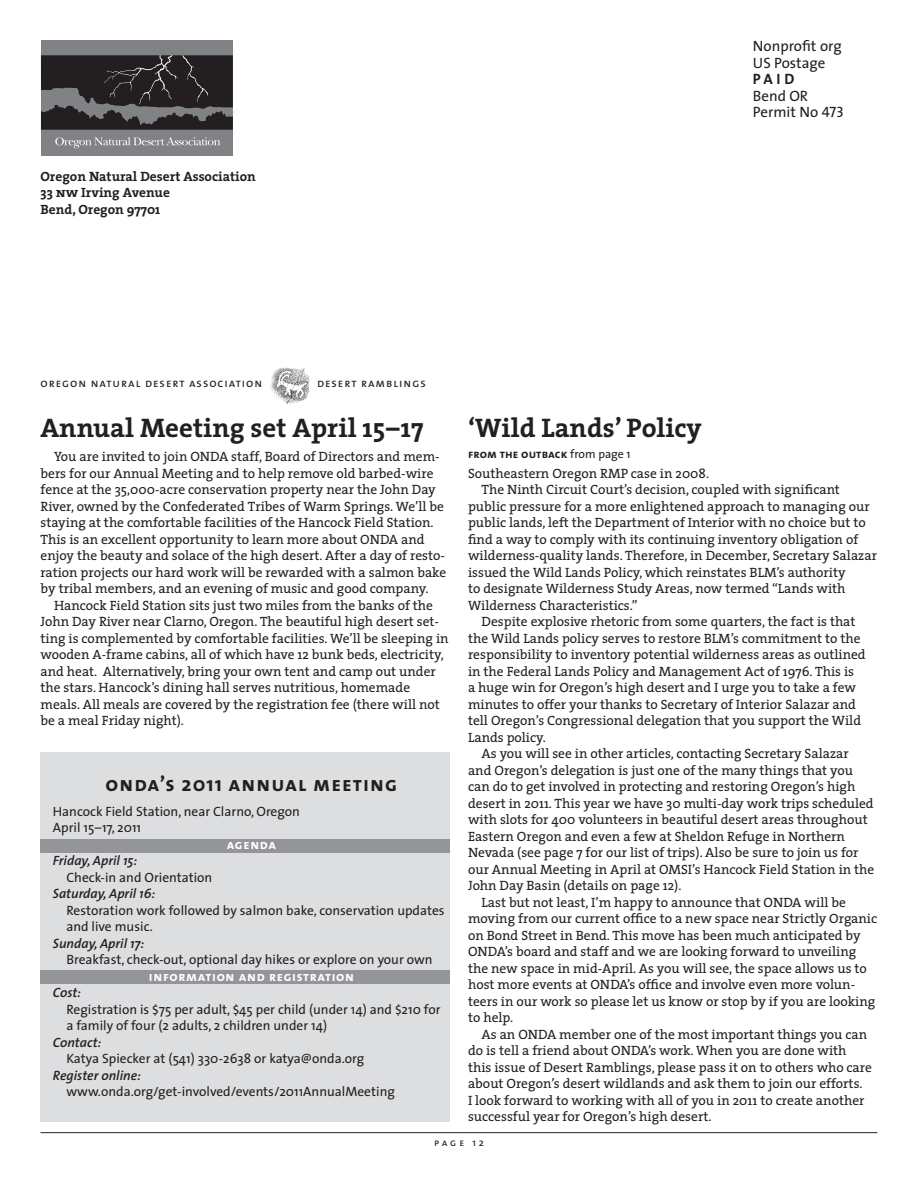
<style>
.page{position:relative;width:918px;height:1188px;background:#fff}
.page>*{position:absolute;margin:0;border:0;box-sizing:border-box;transform-origin:0 0}
.Headline_18{font:700 27px "The Serif";color:#231f20}
.new_text{font:21px "The Sans Bold Caps";letter-spacing:.05em;color:#231f20}
.t1{font:15px "The Sans";color:#231f20}
.t2{font:15px "The Sans Bold Caps";color:#231f20}
.new_text-2{font:13.5px/16.5px "The Serif";color:#231f20}
.new_text-3{font:13.5px/16.5px "The Sans";color:#231f20}
.new_text-4{font:italic 600 13.5px "The Sans";color:#231f20}
.t3{font:700 13.5px "The Serif";color:#231f20}
.new_text-5{font:13.5px "The Sans Bold Caps";letter-spacing:.05em;color:#fff}
.page_header{font:12px "The Sans Caps";letter-spacing:.08em;color:#231f20}
.jump_line{font:12px "The Sans Bold Caps";letter-spacing:.01em;color:#231f20}
.folio_line{font:10.5px "The Sans Caps";color:#231f20}
.s1{font-family:"The Serif Bold Caps";font-weight:400}
.s2{font-family:"The Sans Caps"}
.s3{font-family:"The Sans"}
.s4{font-family:"The Sans";font-weight:700}
</style>
<div class="page">
<img style="left:270px;top:367px;width:40px;height:37px">
<div style="left:41px;top:40px;width:192px;height:116px;background:#808285"></div>
<svg style="left:55px;top:137px;width:165px;height:11px"></svg>
<svg style="left:41px;top:55px;width:192px;height:75px"></svg>
<hr style="left:41px;top:1132px;width:836px;height:1px;background:#231f20">
<div style="left:41px;top:752px;width:409px;height:370px;background:#dddee0"></div>
<div style="left:41px;top:839px;width:409px;height:13px;background:#939598"></div>
<div style="left:41px;top:971px;width:409px;height:13px;background:#939598"></div>
<p class="t3" style="left:41px;top:165px;width:217px">Oregon Natural Desert Association</p>
<p class="t3" style="left:41px;top:181px;width:131px">33 <span class="s1">nw</span> Irving Avenue</p>
<p class="t3" style="left:41px;top:198px;width:121px">Bend, Oregon 97701</p>
<p class="page_header" style="left:41px;top:373px;width:223px">oregon natural desert association</p>
<p class="page_header" style="left:317px;top:373px;width:110px">desert ramblings</p>
<p class="t1" style="left:753px;top:34px;width:90px">Nonprofit org</p>
<p class="t1" style="left:753px;top:50px;width:74px">US Postage</p>
<p class="t2" style="left:753px;top:67px;width:43px">PAID</p>
<p class="t1" style="left:753px;top:83px;width:57px">Bend OR</p>
<p class="t1" style="left:753px;top:100px;width:93px">Permit No <span class="s2">473</span></p>
<p class="Headline_18" style="left:41px;top:405px;width:385px">Annual Meeting set April 15–17</p>
<p class="Headline_18" style="left:468px;top:405px;width:235px">‘Wild Lands’ Policy</p>
<p class="new_text-2" style="left:468px;top:465px;width:243px">Southeastern Oregon RMP case in 2008.</p>
<p class="new_text-2" style="left:468px;top:481px;width:410px;text-indent:14px">The Ninth Circuit Court’s decision, coupled with significant public pressure for a more enlightened approach to managing our public lands, left the Department of Interior with no choice but to find a way to comply with its continuing inventory obligation of wilderness-quality lands. Therefore, in December, Secretary Salazar issued the Wild Lands Policy, which reinstates BLM’s authority<br>to designate Wilderness Study Areas, now termed “Lands with Wilderness Characteristics.”</p>
<p class="new_text-2" style="left:468px;top:613px;width:399px;text-indent:14px">Despite explosive rhetoric from some quarters, the fact is that the Wild Lands policy serves to restore BLM’s commitment to the responsibility to inventory potential wilderness areas as outlined in the Federal Lands Policy and Management Act of 1976. This is<br>a huge win for Oregon’s high desert and I urge you to take a few minutes to offer your thanks to Secretary of Interior Salazar and tell Oregon’s Congressional delegation that you support the Wild Lands policy.</p>
<p class="new_text-2" style="left:468px;top:745px;width:408px;text-indent:14px">As you will see in other articles, contacting Secretary Salazar and Oregon’s delegation is just one of the many things that you can do to get involved in protecting and restoring Oregon’s high desert in 2011. This year we have 30 multi-day work trips scheduled with slots for 400 volunteers in beautiful desert areas throughout Eastern Oregon and even a few at Sheldon Refuge in Northern Nevada (see page 7 for our list of trips). Also be sure to join us for our Annual Meeting in April at OMSI’s Hancock Field Station in the John Day Basin (details on page 12).</p>
<p class="new_text-2" style="left:468px;top:893px;width:411px;text-indent:14px">Last but not least, I’m happy to announce that ONDA will be moving from our current office to a new space near Strictly Organic on Bond Street in Bend. This move has been much anticipated by ONDA’s board and staff and we are looking forward to unveiling the new space in mid-April. As you will see, the space allows us to host more events at ONDA’s office and involve even more volun&shy;teers in our work so please let us know or stop by if you are looking to help.</p>
<p class="new_text-2" style="left:468px;top:1025px;width:406px;text-indent:14px">As an ONDA member one of the most important things you can do is tell a friend about ONDA’s work. When you are done with this issue of Desert Ramblings, please pass it on to others who care about Oregon’s desert wildlands and ask them to join our efforts.<br>I look forward to working with all of you in 2011 to create another successful year for Oregon’s high desert.</p>
<p class="jump_line" style="left:468px;top:444px;width:164px">from the outback <span class="s3">from page 1</span></p>
<p class="new_text-2" style="left:41px;top:448px;width:407px;text-indent:14px">You are invited to join ONDA staff, Board of Directors and mem&shy;bers for our Annual Meeting and to help remove old barbed-wire fence at the 35,000-acre conservation property near the John Day River, owned by the Confederated Tribes of Warm Springs. We’ll be staying at the comfortable facilities of the Hancock Field Station.<br>This is an excellent opportunity to learn more about ONDA and enjoy the beauty and solace of the high desert. After a day of resto&shy;ration projects our hard work will be rewarded with a salmon bake by tribal members, and an evening of music and good company.</p>
<p class="new_text-2" style="left:41px;top:596px;width:410px;text-indent:14px">Hancock Field Station sits just two miles from the banks of the John Day River near Clarno, Oregon. The beautiful high desert set&shy;ting is complemented by comfortable facilities. We’ll be sleeping in wooden A-frame cabins, all of which have 12 bunk beds, electricity, and heat. Alternatively, bring your own tent and camp out under the stars. Hancock’s dining hall serves nutritious, homemade meals. All meals are covered by the registration fee (there will not be a meal Friday night).</p>
<p class="new_text" style="left:106px;top:767px;width:293px">onda’s <span class="s4">2011</span> annual meeting</p>
<p class="new_text-3" style="left:53px;top:803px;width:249px">Hancock Field Station, near Clarno, Oregon</p>
<p class="new_text-3" style="left:53px;top:819px;width:90px">April 15–17, 2011</p>
<p class="new_text-5" style="left:227px;top:833px;width:51px">agenda</p>
<p class="new_text-4" style="left:53px;top:850px;width:86px">Friday, April 15:</p>
<p class="new_text-3" style="left:66px;top:869px;width:148px">Check-in and Orientation</p>
<p class="new_text-4" style="left:53px;top:883px;width:104px">Saturday, April 16:</p>
<p class="new_text-3" style="left:66px;top:902px;width:380px">Restoration work followed by salmon bake, conservation updates and live music.</p>
<p class="new_text-4" style="left:53px;top:932px;width:93px">Sunday, April 17:</p>
<p class="new_text-3" style="left:66px;top:951px;width:368px">Breakfast, check-out, optional day hikes or explore on your own</p>
<p class="new_text-5" style="left:149px;top:965px;width:207px">information and registration</p>
<p class="new_text-4" style="left:53px;top:982px;width:30px">Cost:</p>
<p class="new_text-3" style="left:66px;top:1001px;width:376px">Registration is $75 per adult, $45 per child (under 14) and $210 for a family of four (2 adults, 2 children under 14)</p>
<p class="new_text-4" style="left:53px;top:1031px;width:50px">Contact:</p>
<p class="new_text-3" style="left:66px;top:1050px;width:299px">Katya Spiecker at (541) 330-2638 or katya@onda.org</p>
<p class="new_text-4" style="left:53px;top:1064px;width:89px">Register online:</p>
<p class="new_text-3" style="left:66px;top:1083px;width:330px">www.onda.org/get-involved/events/2011AnnualMeeting</p>
<p class="folio_line" style="left:434px;top:1134px;width:51px">page <span class="s3">12</span></p>
</div>
